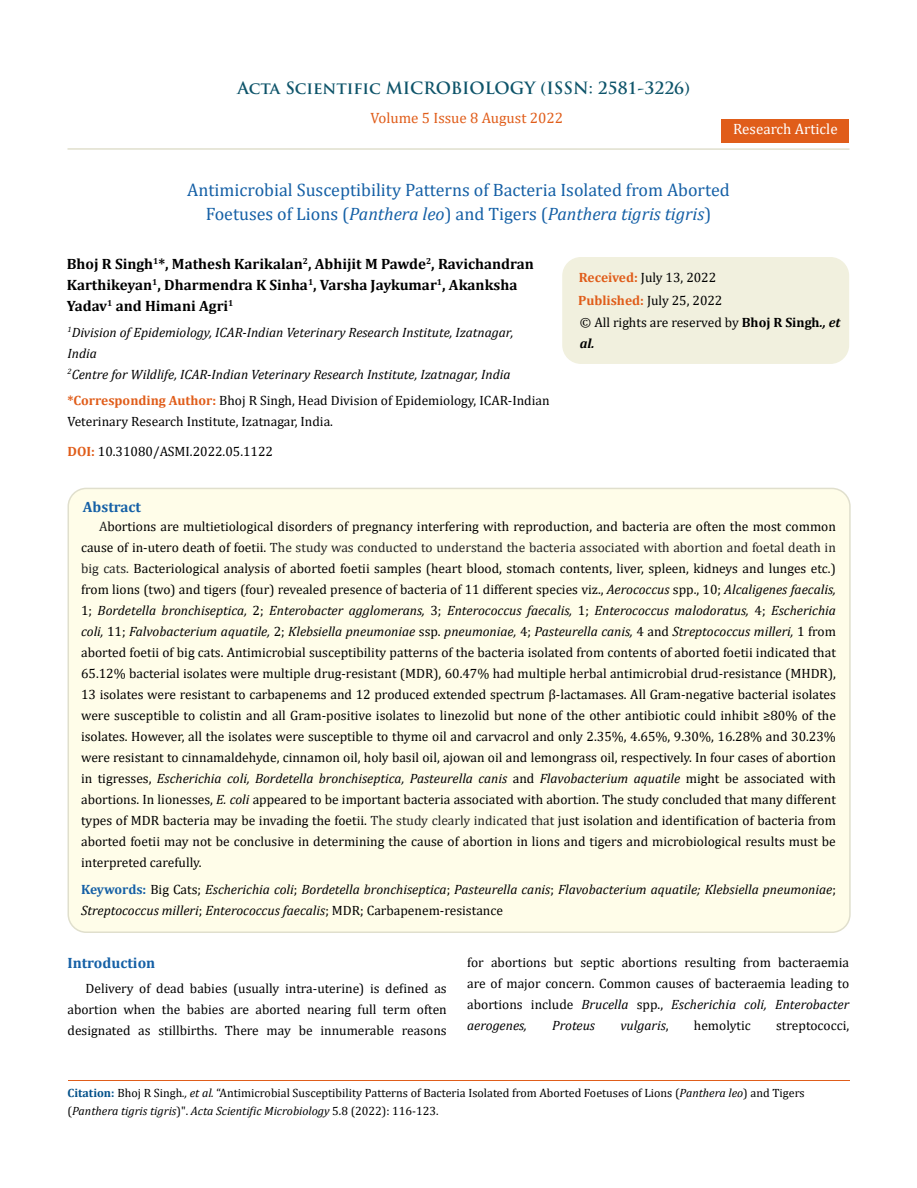
<style>
.page{position:relative;width:917px;height:1188px;background:#fff}
.page>*{position:absolute;margin:0;border:0;box-sizing:border-box;transform-origin:0 0}
.t1{font:18px/24px "Cambria";color:#1560a6;text-align:center}
.t2{font:700 16.5px "Trajan Pro";color:#0e546a}
.t3{font:700 15px/21px "Cambria";color:#000}
.t4{font:15px "Cambria";color:#e05d1a}
.t5{font:700 15px "Cambria";color:#1560a6}
.t6{font:15px "Cambria";color:#fff}
.t7{font:13.5px/21px "Cambria";color:#000}
.t8{font:italic 13.5px/21px "Cambria";color:#000}
.t9{font:12px/18px "Cambria";color:#000}
.s1{font-style:italic}
.s2{font-weight:700;color:#e05d1a}
.s3{font-weight:700}
.s4{font-weight:700;font-style:italic}
.s5{color:#222}
.s6{font-weight:700;font-style:normal;color:#1560a6}
.s7{font-style:normal}
.s8{font-weight:700;color:#035089}
</style>
<div class="page">
<div style="left:721px;top:119px;width:128px;height:23px;background:#e05d1a"></div>
<div style="left:563px;top:258px;width:285px;height:105px;background:#f1f0de;border-radius:18px"></div>
<div style="left:562px;top:257px;width:287px;height:107px;border:2px solid #f1f0de;border-radius:18px"></div>
<div style="left:68px;top:488px;width:781px;height:444px;background:#fffde9;border-radius:18px"></div>
<div style="left:67px;top:488px;width:783px;height:445px;border:2px solid #e0dfcd;border-radius:18px"></div>
<hr style="left:68px;top:1081px;width:781px;height:1px;background:#e05d1a">
<hr style="left:67px;top:148px;width:782px;height:2px;background:#e0dfcd">
<p class="t2" style="left:237px;top:77px;width:454px">Acta Scientific MICROBIOLOGY (ISSN: 2581-3226)</p>
<p class="t4" style="left:370px;top:109px;width:194px">Volume 5 Issue 8 August 2022</p>
<p class="t6" style="left:733px;top:120px;width:106px">Research Article</p>
<h1 class="t1" style="left:187px;top:178px;width:544px">Antimicrobial Susceptibility Patterns of Bacteria Isolated from Aborted<br>Foetuses of Lions (<span class="s1">Panthera leo</span>) and Tigers (<span class="s1">Panthera tigris tigris</span>)</h1>
<p class="t3" style="left:67px;top:253px;width:469px">Bhoj R Singh<sup>1</sup>*, Mathesh Karikalan<sup>2</sup>, Abhijit M Pawde<sup>2</sup>, Ravichandran<br>Karthikeyan<sup>1</sup>, Dharmendra K Sinha<sup>1</sup>, Varsha Jaykumar<sup>1</sup>, Akanksha<br>Yadav<sup>1</sup> and Himani Agri<sup>1</sup></p>
<p class="t8" style="left:67px;top:321px;width:447px"><sup>1</sup>Division of Epidemiology, ICAR-Indian Veterinary Research Institute, Izatnagar,<br>India<br><sup>2</sup>Centre for Wildlife, ICAR-Indian Veterinary Research Institute, Izatnagar, India</p>
<p class="t7" style="left:67px;top:390px;width:483px"><span class="s2">*Corresponding Author:</span> Bhoj R Singh, Head Division of Epidemiology, ICAR-Indian<br>Veterinary Research Institute, Izatnagar, India.</p>
<p class="t7" style="left:578px;top:266px;width:146px;line-height:23px"><span class="s2">Received:</span> July 13, 2022<br><span class="s2">Published:</span> July 25, 2022</p>
<p class="t7" style="left:580px;top:312px;width:262px">© All rights are reserved by <span class="s3">Bhoj R Singh</span><span class="s4">., et al.</span></p>
<p class="t7" style="left:67px;top:441px;width:207px"><span class="s2">DOI:</span> 10.31080/ASMI.2022.05.1122</p>
<p class="t5" style="left:83px;top:496px;width:60px">Abstract</p>
<p class="t7" style="left:81px;top:516px;width:756px;text-align:justify;text-indent:18px"><span class="s5">A</span>bortions are multietiological disorders of pregnancy interfering with reproduction, and bacteria are often the most common cause of in-utero death of foetii. <span class="s5">The study was conducted to understand the bacteria associated with abortion and foetal death in big cats.</span> Bacteriological analysis of aborted foetii samples (heart blood, stomach contents, liver, spleen, kidneys and lunges etc.) from lions (two) and tigers (four) revealed presence of bacteria of 11 different species viz., <span class="s1">Aerococcus</span> spp., 10; <span class="s1">Alcaligenes faecalis, </span>1; <span class="s1">Bordetella bronchiseptica,</span> 2; <span class="s1">Enterobacter agglomerans,</span> 3; <span class="s1">Enterococcus faecalis,</span> 1; <span class="s1">Enterococcus malodoratus,</span> 4; <span class="s1">Escherichia coli,</span> 11; <span class="s1">Falvobacterium aquatile,</span> 2; <span class="s1">Klebsiella pneumoniae</span> ssp. <span class="s1">pneumoniae,</span> 4; <span class="s1">Pasteurella canis,</span> 4 and <span class="s1">Streptococcus milleri,</span> 1 from aborted foetii of big cats. Antimicrobial susceptibility patterns of the bacteria isolated from contents of aborted foetii indicated that 65.12% bacterial isolates were multiple drug-resistant (MDR), 60.47% had multiple herbal antimicrobial drud-resistance (MHDR), 13 isolates were resistant to carbapenems and 12 produced extended spectrum β-lactamases. All Gram-negative bacterial isolates were susceptible to colistin and all Gram-positive isolates to linezolid but none of the other antibiotic could inhibit ≥80% of the isolates. However, all the isolates were susceptible to thyme oil and carvacrol and only 2.35%, 4.65%, 9.30%, 16.28% and 30.23% were resistant to cinnamaldehyde, cinnamon oil, holy basil oil, ajowan oil and lemongrass oil, respectively. In four cases of abortion in tigresses, <span class="s1">Escherichia coli, Bordetella bronchiseptica, Pasteurella canis</span> and <span class="s1">Flavobacterium aquatile</span> might be associated with abortions. In lionesses, <span class="s1">E. coli</span> appeared to be important bacteria associated with abortion. The study concluded that many different types of MDR bacteria may be invading the foetii. <span class="s5">The study clearly indicated that</span> just isolation and identification of bacteria from aborted foetii may not be conclusive in determining the cause of abortion in lions and tigers and microbiological results must be interpreted carefully.</p>
<p class="t8" style="left:81px;top:878px;width:756px"><span class="s6">Keywords:</span> <span class="s7">Big Cats;</span> Escherichia coli<span class="s7">;</span> Bordetella bronchiseptica<span class="s7">;</span> Pasteurella canis<span class="s7">;</span> Flavobacterium aquatile; Klebsiella pneumoniae<span class="s7">;<br></span>Streptococcus milleri<span class="s7">;</span> Enterococcus faecalis<span class="s7">; MDR; Carbapenem-resistance</span></p>
<p class="t5" style="left:67px;top:952px;width:89px">Introduction</p>
<p class="t7" style="left:67px;top:978px;width:381px;text-align:justify;text-indent:18px">Delivery of dead babies (usually intra-uterine) is defined as abortion when the babies are aborted nearing full term often designated as stillbirths. There may be innumerable reasons</p>
<p class="t7" style="left:467px;top:951px;width:383px;text-align:justify">for abortions but septic abortions resulting from bacteraemia are of major concern. Common causes of bacteraemia leading to abortions include <span class="s1">Brucella</span> spp., <span class="s1">Escherichia coli, Enterobacter aerogenes,</span></p>
<p class="t8" style="left:552px;top:1014px;width:44px">Proteus</p>
<p class="t8" style="left:620px;top:1014px;width:50px">vulgaris<span class="s7">,</span></p>
<p class="t7" style="left:694px;top:1014px;width:58px">hemolytic</p>
<p class="t7" style="left:776px;top:1014px;width:75px">streptococci,</p>
<p class="t9" style="left:68px;top:1084px;width:738px"><span class="s8">Citation:</span> Bhoj R Singh<span class="s1">., et al.</span> “Antimicrobial Susceptibility Patterns of Bacteria Isolated from Aborted Foetuses of Lions (<span class="s1">Panthera leo</span>) and Tigers (<span class="s1">Panthera tigris tigris</span>)". <span class="s1">Acta Scientific Microbiology</span> 5.8 (2022): 116-123.</p>
</div>
